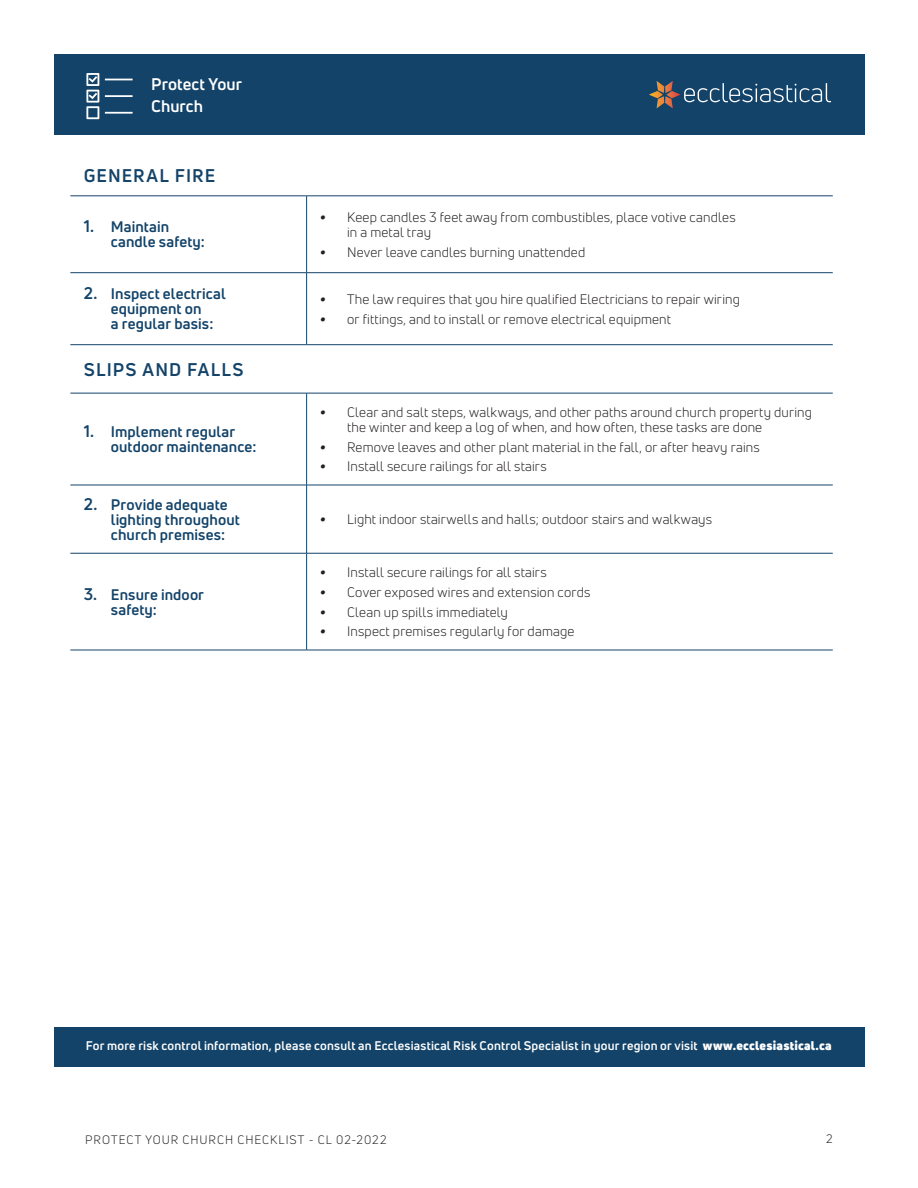
<style>
.page{position:relative;width:918px;height:1188px;background:#fff}
.page>*{position:absolute;margin:0;border:0;box-sizing:border-box;transform-origin:0 0}
.t1{font:700 18px "Uni Neue";letter-spacing:.06em;color:#134369}
.t2{font:700 16.5px/22.5px "Uni Neue";letter-spacing:.005em;color:#fff}
.t3{font:700 15px/15px "Uni Neue";letter-spacing:.005em;color:#134369}
.t4{font:13.5px/15px "Uni Neue";letter-spacing:.01em;color:#231f20}
.t5{font:700 12.3px "Uni Neue";letter-spacing:.015em;color:#fff}
.t6{font:12px "Uni Neue";letter-spacing:.085em;color:#231f20}
.s1{font-size:16.5px}
.s2{font-weight:900;font-style:italic}
.s3{font-weight:900}
</style>
<div class="page">
<div style="left:54px;top:55px;width:811px;height:80px;background:#134369"></div>
<svg style="left:649px;top:81px;width:182px;height:27px"></svg>
<svg style="left:86px;top:73px;width:47px;height:46px"></svg>
<div style="left:54px;top:1027px;width:811px;height:40px;background:#134369"></div>
<hr style="left:70px;top:272px;width:237px;height:1px;background:#134369">
<hr style="left:70px;top:344px;width:237px;height:1px;background:#134369">
<hr style="left:70px;top:393px;width:237px;height:1px;background:#134369">
<hr style="left:70px;top:485px;width:237px;height:1px;background:#134369">
<hr style="left:70px;top:553px;width:237px;height:1px;background:#134369">
<hr style="left:70px;top:650px;width:237px;height:1px;background:#134369">
<hr style="left:306px;top:196px;width:1px;height:77px;background:#134369">
<hr style="left:307px;top:272px;width:526px;height:1px;background:#134369">
<hr style="left:306px;top:273px;width:1px;height:72px;background:#134369">
<hr style="left:307px;top:344px;width:526px;height:1px;background:#134369">
<hr style="left:307px;top:393px;width:526px;height:1px;background:#134369">
<hr style="left:306px;top:393px;width:1px;height:92px;background:#134369">
<hr style="left:307px;top:485px;width:526px;height:1px;background:#134369">
<hr style="left:306px;top:485px;width:1px;height:68px;background:#134369">
<hr style="left:307px;top:553px;width:526px;height:1px;background:#134369">
<hr style="left:306px;top:553px;width:1px;height:97px;background:#134369">
<hr style="left:307px;top:650px;width:526px;height:1px;background:#134369">
<hr style="left:70px;top:196px;width:237px;height:1px;background:#134369">
<hr style="left:307px;top:196px;width:526px;height:1px;background:#134369">
<p class="t2" style="left:151px;top:73px;width:92px">Protect Your<br>Church</p>
<h1 class="t1" style="left:84px;top:164px;width:133px">GENERAL FIRE</h1>
<p class="t3" style="left:111px;top:219px;width:96px;text-indent:-27px"><span class="s1">1.</span> Maintain candle safety:</p>
<p class="t4" style="left:347px;top:210px;width:390px;text-indent:-27px"><span class="s2">•</span> Keep candles 3 feet away from combustibles, place votive candles in a metal tray</p>
<p class="t4" style="left:320px;top:244px;width:267px"><span class="s2">•</span> Never leave candles burning unattended</p>
<p class="t3" style="left:111px;top:286px;width:116px;text-indent:-27px"><span class="s1">2.</span> Inspect electrical equipment on<br>a regular basis:</p>
<p class="t4" style="left:320px;top:291px;width:421px"><span class="s2">•</span> The law requires that you hire qualified Electricians to repair wiring</p>
<p class="t4" style="left:320px;top:311px;width:352px"><span class="s2">•</span> or fittings, and to install or remove electrical equipment</p>
<h1 class="t1" style="left:84px;top:358px;width:161px">SLIPS AND FALLS</h1>
<p class="t3" style="left:111px;top:424px;width:147px;text-indent:-27px"><span class="s1">1.</span> Implement regular outdoor maintenance:</p>
<p class="t3" style="left:111px;top:497px;width:130px;text-indent:-27px"><span class="s1">2.</span> Provide adequate lighting throughout church premises:</p>
<p class="t3" style="left:111px;top:587px;width:95px;text-indent:-27px"><span class="s1">3.</span> Ensure indoor safety:</p>
<p class="t4" style="left:347px;top:404px;width:466px;text-indent:-27px"><span class="s2">•</span> Clear and salt steps, walkways, and other paths around church property during the winter and keep a log of when, and how often, these tasks are done</p>
<p class="t4" style="left:320px;top:439px;width:441px"><span class="s2">•</span> Remove leaves and other plant material in the fall, or after heavy rains</p>
<p class="t4" style="left:320px;top:459px;width:228px"><span class="s2">•</span> Install secure railings for all stairs</p>
<p class="t4" style="left:320px;top:512px;width:393px"><span class="s2">•</span> Light indoor stairwells and halls; outdoor stairs and walkways</p>
<p class="t4" style="left:320px;top:564px;width:228px"><span class="s2">•</span> Install secure railings for all stairs</p>
<p class="t4" style="left:320px;top:584px;width:272px"><span class="s2">•</span> Cover exposed wires and extension cords</p>
<p class="t4" style="left:320px;top:604px;width:189px"><span class="s2">•</span> Clean up spills immediately</p>
<p class="t4" style="left:320px;top:624px;width:256px"><span class="s2">•</span> Inspect premises regularly for damage</p>
<p class="t5" style="left:86px;top:1038px;width:748px">For more risk control information, please consult an Ecclesiastical Risk Control Specialist in your region or visit <span class="s3">www.ecclesiastical.ca</span></p>
<p class="t6" style="left:85px;top:1133px;width:303px">PROTECT YOUR CHURCH CHECKLIST - CL 02-2022</p>
<p class="t6" style="left:826px;top:1132px;width:8px">2</p>
</div>
